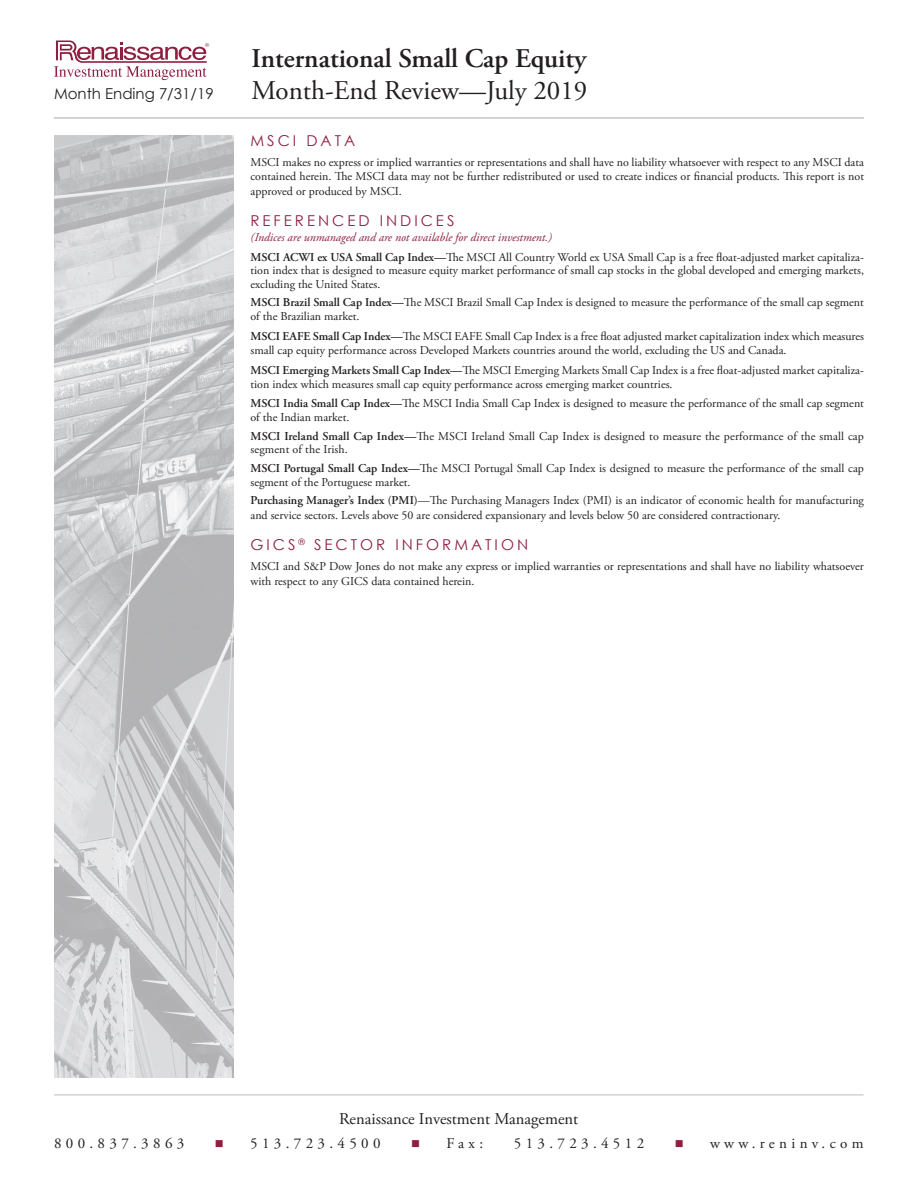
<style>
.page{position:relative;width:918px;height:1188px;background:#fff}
.page>*{position:absolute;margin:0;border:0;box-sizing:border-box;transform-origin:0 0}
.t1{font:600 27px "Adobe Garamond Pro";color:#231f20}
.t2{font:27px "Adobe Garamond Pro";color:#231f20}
.t3{font:16.5px "Adobe Garamond Pro";color:#231f20}
.t4{font:15px "Adobe Garamond Pro";letter-spacing:.29em;color:#231f20}
.Disclosures{font:15px "Century Gothic";letter-spacing:.2em;color:#8f1f40}
.t5{font:15px "Century Gothic";color:#231f20}
.Disclosures-2{font:12px/14.4px "Adobe Garamond Pro";color:#231f20}
.Disclosures-3{font:italic 12px "Adobe Garamond Pro";color:#8f1f40}
.s1{font-weight:600}
.s2{color:#8f1f40}
</style>
<div class="page">
<svg style="left:54px;top:40px;width:155px;height:40px"></svg>
<hr style="left:54px;top:117px;width:810px;height:2px;background:#c5c6c8">
<hr style="left:54px;top:1094px;width:810px;height:2px;background:#d2d3d5">
<img style="left:54px;top:135px;width:180px;height:943px">
<h1 class="t1" style="left:252px;top:43px;width:336px">International Small Cap Equity</h1>
<p class="t5" style="left:54px;top:84px;width:161px">Month Ending 7/31/19</p>
<h1 class="t2" style="left:252px;top:75px;width:337px">Month-End Review—July 2019</h1>
<p class="Disclosures" style="left:250px;top:130px;width:106px">MSCI DATA</p>
<p class="Disclosures-2" style="left:250px;top:155px;width:615px;text-align:justify">MSCI makes no express or implied warranties or representations and shall have no liability whatsoever with respect to any MSCI data contained herein. The MSCI data may not be further redistributed or used to create indices or financial products. This report is not approved or produced by MSCI.</p>
<p class="Disclosures" style="left:250px;top:210px;width:205px">REFERENCED INDICES</p>
<p class="Disclosures-3" style="left:250px;top:230px;width:303px">(Indices are unmanaged and are not available for direct investment.)</p>
<p class="Disclosures-2" style="left:250px;top:250px;width:615px;line-height:13.5px;text-align:justify"><span class="s1">MSCI ACWI ex USA Small Cap Index—</span>The MSCI All Country World ex USA Small Cap is a free float-adjusted market capitaliza&shy;tion index that is designed to measure equity market performance of small cap stocks in the global developed and emerging markets, excluding the United States.</p>
<p class="Disclosures-2" style="left:250px;top:296px;width:615px;line-height:13.5px"><span class="s1">MSCI Brazil Small Cap Index—</span>The MSCI Brazil Small Cap Index is designed to measure the performance of the small cap segment of the Brazilian market.</p>
<p class="Disclosures-2" style="left:250px;top:329px;width:615px"><span class="s1">MSCI EAFE Small Cap Index—</span>The MSCI EAFE Small Cap Index is a free float adjusted market capitalization index which measures small cap equity performance across Developed Markets countries around the world, excluding the US and Canada.</p>
<p class="Disclosures-2" style="left:250px;top:363px;width:615px"><span class="s1">MSCI Emerging Markets Small Cap Index—</span>The MSCI Emerging Markets Small Cap Index is a free float-adjusted market capitaliza&shy;tion index which measures small cap equity performance across emerging market countries.</p>
<p class="Disclosures-2" style="left:250px;top:397px;width:615px;line-height:13.5px"><span class="s1">MSCI India Small Cap Index—</span>The MSCI India Small Cap Index is designed to measure the performance of the small cap segment of the Indian market.</p>
<p class="Disclosures-2" style="left:250px;top:430px;width:615px;line-height:13.5px"><span class="s1">MSCI Ireland Small Cap Index—</span>The MSCI Ireland Small Cap Index is designed to measure the performance of the small cap segment of the Irish.</p>
<p class="Disclosures-2" style="left:250px;top:462px;width:615px;line-height:13.5px"><span class="s1">MSCI Portugal Small Cap Index—</span>The MSCI Portugal Small Cap Index is designed to measure the performance of the small cap segment of the Portuguese market.</p>
<p class="Disclosures-2" style="left:250px;top:494px;width:615px"><span class="s1">Purchasing Manager’s Index (PMI)</span>—The Purchasing Managers Index (PMI) is an indicator of economic health for manufacturing and service sectors. Levels above 50 are considered expansionary and levels below 50 are considered contractionary.</p>
<p class="Disclosures" style="left:250px;top:534px;width:279px">GICS <sup>®</sup> SECTOR INFORMATION</p>
<p class="Disclosures-2" style="left:250px;top:560px;width:615px">MSCI and S&amp;P Dow Jones do not make any express or implied warranties or representations and shall have no liability whatsoever with respect to any GICS data contained herein.</p>
<p class="t3" style="left:339px;top:1109px;width:241px">Renaissance Investment Management</p>
<p class="t4" style="left:54px;top:1134px;width:132px">800.837.3863</p>
<p class="t4" style="left:215px;top:1134px;width:167px"><span class="s2">■</span> 513.723.4500</p>
<p class="t4" style="left:411px;top:1134px;width:73px"><span class="s2">■</span> Fax:</p>
<p class="t4" style="left:514px;top:1134px;width:132px">513.723.4512</p>
<p class="t4" style="left:675px;top:1134px;width:190px"><span class="s2">■</span> www.reninv.com</p>
</div>
